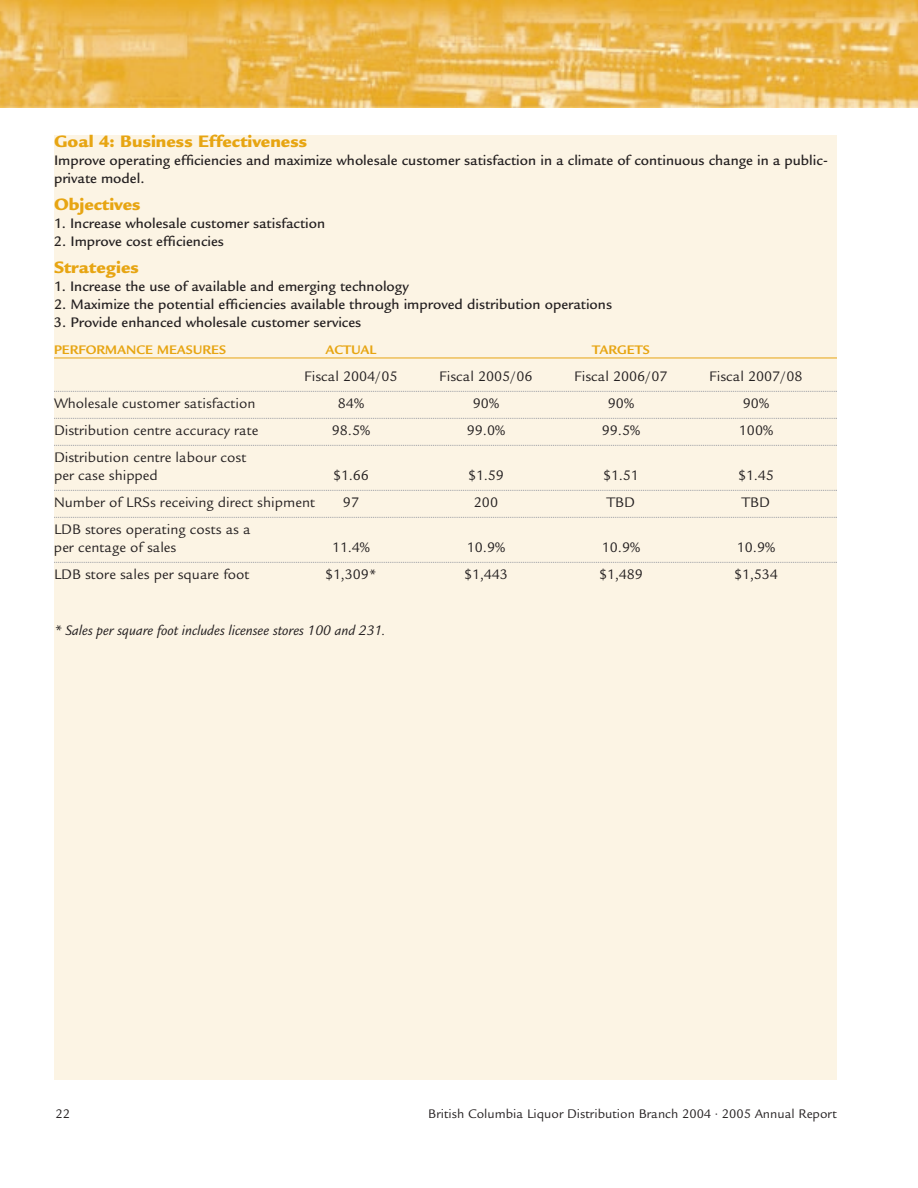
<style>
.page{position:relative;width:918px;height:1188px;background:#fff}
.page>*{position:absolute;margin:0;border:0;box-sizing:border-box;transform-origin:0 0}
.t1{font:900 18px "Legacy Sans";color:#e7a512}
.t2{font:15px/18px "Legacy Sans";color:#231f20}
.t3{font:500 15px/18px "Legacy Sans";color:#231f20}
.t4{font:italic 15px "Legacy Sans";color:#231f20}
.t5{font:13.5px "Legacy Sans";color:#231f20}
.t6{font:700 13.5px "Legacy Sans";color:#e7a512}
.s1{font-size:12px}
</style>
<div class="page">
<div style="left:54px;top:135px;width:783px;height:945px;background:#fcf4e4"></div>
<hr style="left:54px;top:358px;width:783px;height:1px;background:#e7a512">
<svg style="left:54px;top:391px;width:783px;height:1px"></svg>
<svg style="left:54px;top:418px;width:783px;height:1px"></svg>
<svg style="left:54px;top:445px;width:783px;height:1px"></svg>
<svg style="left:54px;top:490px;width:783px;height:1px"></svg>
<svg style="left:54px;top:517px;width:783px;height:1px"></svg>
<svg style="left:54px;top:562px;width:783px;height:1px"></svg>
<img style="left:0;top:0;width:918px;height:108px">
<p class="t1" style="left:54px;top:135px;width:255px">Goal 4: Business Effectiveness</p>
<p class="t3" style="left:54px;top:153px;width:775px">Improve operating efficiencies and maximize wholesale customer satisfaction in a climate of continuous change in a public&shy;private model.</p>
<p class="t1" style="left:54px;top:198px;width:88px">Objectives</p>
<p class="t3" style="left:54px;top:216px;width:273px">1. Increase wholesale customer satisfaction</p>
<p class="t3" style="left:54px;top:234px;width:172px">2. Improve cost efficiencies</p>
<p class="t1" style="left:54px;top:261px;width:86px">Strategies</p>
<p class="t3" style="left:54px;top:279px;width:356px">1. Increase the use of available and emerging technology</p>
<p class="t3" style="left:54px;top:297px;width:560px">2. Maximize the potential efficiencies available through improved distribution operations</p>
<p class="t3" style="left:54px;top:315px;width:309px">3. Provide enhanced wholesale customer services</p>
<p class="t6" style="left:54px;top:345px;width:174px">PERFORMANCE MEASURES</p>
<p class="t6" style="left:326px;top:345px;width:52px">ACTUAL</p>
<p class="t6" style="left:592px;top:345px;width:59px">TARGETS</p>
<p class="t2" style="left:305px;top:369px;width:94px">Fiscal 2004/05</p>
<p class="t2" style="left:440px;top:369px;width:95px">Fiscal 2005/06</p>
<p class="t2" style="left:575px;top:369px;width:95px">Fiscal 2006/07</p>
<p class="t2" style="left:710px;top:369px;width:94px">Fiscal 2007/08</p>
<p class="t2" style="left:54px;top:396px;width:203px">Wholesale customer satisfaction</p>
<p class="t2" style="left:338px;top:396px;width:28px">84%</p>
<p class="t2" style="left:473px;top:396px;width:28px">90%</p>
<p class="t2" style="left:608px;top:396px;width:28px">90%</p>
<p class="t2" style="left:743px;top:396px;width:28px">90%</p>
<p class="t2" style="left:54px;top:423px;width:206px">Distribution centre accuracy rate</p>
<p class="t2" style="left:332px;top:423px;width:40px">98.5%</p>
<p class="t2" style="left:467px;top:423px;width:40px">99.0%</p>
<p class="t2" style="left:602px;top:423px;width:40px">99.5%</p>
<p class="t2" style="left:739px;top:423px;width:36px">100%</p>
<p class="t2" style="left:54px;top:450px;width:194px">Distribution centre labour cost per case shipped</p>
<p class="t2" style="left:333px;top:468px;width:37px">$1.66</p>
<p class="t2" style="left:468px;top:468px;width:37px">$1.59</p>
<p class="t2" style="left:603px;top:468px;width:37px">$1.51</p>
<p class="t2" style="left:738px;top:468px;width:37px">$1.45</p>
<p class="t2" style="left:54px;top:495px;width:263px">Number of LRSs receiving direct shipment</p>
<p class="t2" style="left:343px;top:495px;width:18px">97</p>
<p class="t2" style="left:474px;top:495px;width:26px">200</p>
<p class="t2" style="left:607px;top:495px;width:30px">TBD</p>
<p class="t2" style="left:742px;top:495px;width:30px">TBD</p>
<p class="t2" style="left:54px;top:522px;width:198px">LDB stores operating costs as a per centage of sales</p>
<p class="t2" style="left:332px;top:540px;width:39px">11.4%</p>
<p class="t2" style="left:467px;top:540px;width:40px">10.9%</p>
<p class="t2" style="left:602px;top:540px;width:40px">10.9%</p>
<p class="t2" style="left:737px;top:540px;width:40px">10.9%</p>
<p class="t2" style="left:54px;top:567px;width:197px">LDB store sales per square foot</p>
<p class="t2" style="left:325px;top:567px;width:54px">$1,309*</p>
<p class="t2" style="left:464px;top:567px;width:45px">$1,443</p>
<p class="t2" style="left:599px;top:567px;width:45px">$1,489</p>
<p class="t2" style="left:734px;top:567px;width:45px">$1,534</p>
<p class="t4" style="left:54px;top:624px;width:333px">* Sales per square foot includes licensee stores 100 and 231.</p>
<p class="t5" style="left:56px;top:1108px;width:16px">22</p>
<p class="t5" style="left:428px;top:1108px;width:410px">British Columbia Liquor Distribution Branch 2004 <span class="s1">•</span> 2005 Annual Report</p>
</div>
